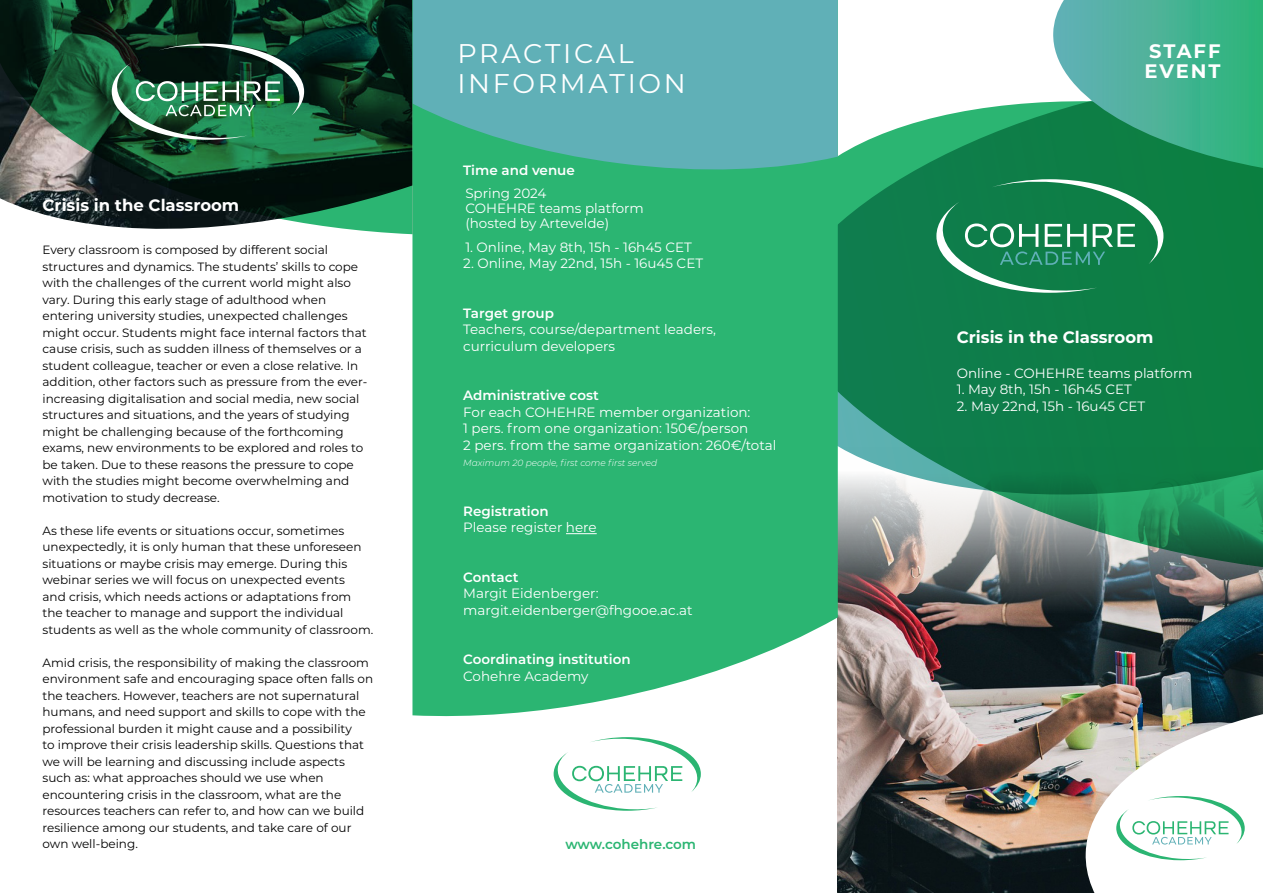
<style>
.page{position:relative;width:1263px;height:893px;background:#fff}
.page>*{position:absolute;margin:0;border:0;box-sizing:border-box;transform-origin:0 0}
.TITLE_1{font:27px "Montserrat";letter-spacing:.1em;color:#fff}
.TITLE_1-2{font:700 19.5px "Montserrat";letter-spacing:.095em;color:#fff}
.t1{font:700 16.5px "Montserrat";color:#fff}
.LOPENDE_TXT{font:13.5px "Montserrat";color:#fff}
.TITLE_1-3{font:13.5px/16.5px "Montserrat";color:#fff}
.LOPENDE_TXT-2{font:600 13.5px "Montserrat";color:#fff}
.TITLE_1-4{font:600 13.5px "Montserrat";color:#fff}
.LOPENDE_TXT-3{font:600 13.5px "Montserrat";letter-spacing:-.005em;color:#2bb572}
.t2{font:12px/16.5px "Montserrat";color:#000}
.LOPENDE_TXT-4{font:italic 300 9px "Montserrat";color:#fff}
</style>
<div class="page">
<img style="left:837px;top:607px;width:426px;height:286px">
<svg style="left:838px;top:102px;width:425px;height:505px;background:#358961"></svg>
<div style="left:412px;top:174px;width:426px;height:544px;background:#2bb572"></div>
<svg style="left:412px;top:0;width:426px;height:174px;background:#59b0ad"></svg>
<svg style="left:0;top:0;width:412px;height:234px;background:#254a38"></svg>
<hr style="left:566px;top:533px;width:31px;height:1px;background:#fff">
<svg style="left:936px;top:179px;width:227px;height:114px;background:#2e8f60"></svg>
<svg style="left:554px;top:737px;width:147px;height:74px"></svg>
<svg style="left:112px;top:44px;width:192px;height:96px;background:#35684e"></svg>
<img style="left:1083px;top:690px;width:180px;height:203px">
<svg style="left:1051px;top:0;width:212px;height:168px;background:#41ab88"></svg>
<p class="t1" style="left:43px;top:193px;width:198px">Crisis in the Classroom</p>
<p class="t2" style="left:43px;top:241px;width:326px">Every classroom is composed by different social structures and dynamics. The students’ skills to cope with the challenges of the current world might also vary. During this early stage of adulthood when entering university studies, unexpected challenges might occur. Students might face internal factors that cause crisis, such as sudden illness of themselves or a student colleague, teacher or even a close relative. In addition, other factors such as pressure from the ever&shy;increasing digitalisation and social media, new social structures and situations, and the years of studying might be challenging because of the forthcoming exams, new environments to be explored and roles to be taken. Due to these reasons the pressure to cope with the studies might become overwhelming and motivation to study decrease.</p>
<p class="t2" style="left:43px;top:522px;width:332px">As these life events or situations occur, sometimes unexpectedly, it is only human that these unforeseen situations or maybe crisis may emerge. During this webinar series we will focus on unexpected events<br>and crisis, which needs actions or adaptations from the teacher to manage and support the individual students as well as the whole community of classroom.</p>
<p class="t2" style="left:43px;top:654px;width:332px">Amid crisis, the responsibility of making the classroom environment safe and encouraging space often falls on the teachers. However, teachers are not supernatural humans, and need support and skills to cope with the professional burden it might cause and a possibility<br>to improve their crisis leadership skills. Questions that we will be learning and discussing include aspects such as: what approaches should we use when encountering crisis in the classroom, what are the resources teachers can refer to, and how can we build resilience among our students, and take care of our own well-being.</p>
<p class="TITLE_1" style="left:457px;top:35px;width:178px">PRACTICAL</p>
<p class="TITLE_1" style="left:457px;top:65px;width:230px">INFORMATION</p>
<p class="TITLE_1-4" style="left:463px;top:161px;width:113px">Time and venue</p>
<p class="TITLE_1-3" style="left:465px;top:184px;width:83px">Spring 2024</p>
<p class="TITLE_1-3" style="left:465px;top:199px;width:180px">COHEHRE teams platform</p>
<p class="TITLE_1-3" style="left:465px;top:214px;width:145px">(hosted by Artevelde)</p>
<p class="TITLE_1-3" style="left:465px;top:238px;width:228px">1. Online, May 8th, 15h - 16h45 CET</p>
<p class="LOPENDE_TXT" style="left:463px;top:254px;width:241px">2. Online, May 22nd, 15h - 16u45 CET</p>
<p class="TITLE_1-4" style="left:463px;top:303px;width:92px">Target group</p>
<p class="TITLE_1-3" style="left:463px;top:321px;width:254px">Teachers, course/department leaders, curriculum developers</p>
<p class="LOPENDE_TXT-2" style="left:463px;top:386px;width:137px">Administrative cost</p>
<p class="LOPENDE_TXT" style="left:463px;top:403px;width:289px">For each COHEHRE member organization:</p>
<p class="LOPENDE_TXT" style="left:463px;top:419px;width:287px">1 pers. from one organization: 150€/person</p>
<p class="LOPENDE_TXT" style="left:463px;top:436px;width:315px">2 pers. from the same organization: 260€/total</p>
<p class="LOPENDE_TXT-4" style="left:463px;top:457px;width:196px">Maximum 20 people, first come first served</p>
<p class="LOPENDE_TXT-2" style="left:463px;top:501px;width:87px">Registration</p>
<p class="LOPENDE_TXT" style="left:463px;top:518px;width:135px">Please register here</p>
<p class="LOPENDE_TXT-2" style="left:463px;top:567px;width:57px">Contact</p>
<p class="LOPENDE_TXT" style="left:463px;top:584px;width:137px">Margit Eidenberger:</p>
<p class="LOPENDE_TXT" style="left:463px;top:601px;width:231px">margit.eidenberger@fhgooe.ac.at</p>
<p class="LOPENDE_TXT-2" style="left:463px;top:650px;width:169px">Coordinating institution</p>
<p class="LOPENDE_TXT" style="left:463px;top:667px;width:127px">Cohehre Academy</p>
<p class="LOPENDE_TXT-3" style="left:565px;top:835px;width:132px">www.cohehre.com</p>
<p class="TITLE_1-2" style="left:1149px;top:37px;width:73px">STAFF</p>
<p class="TITLE_1-2" style="left:1144px;top:57px;width:77px">EVENT</p>
<p class="t1" style="left:957px;top:325px;width:198px">Crisis in the Classroom</p>
<p class="LOPENDE_TXT" style="left:957px;top:364px;width:237px">Online - COHEHRE teams platform</p>
<p class="LOPENDE_TXT" style="left:957px;top:380px;width:177px">1. May 8th, 15h - 16h45 CET</p>
<p class="LOPENDE_TXT" style="left:957px;top:397px;width:190px">2. May 22nd, 15h - 16u45 CET</p>
</div>
